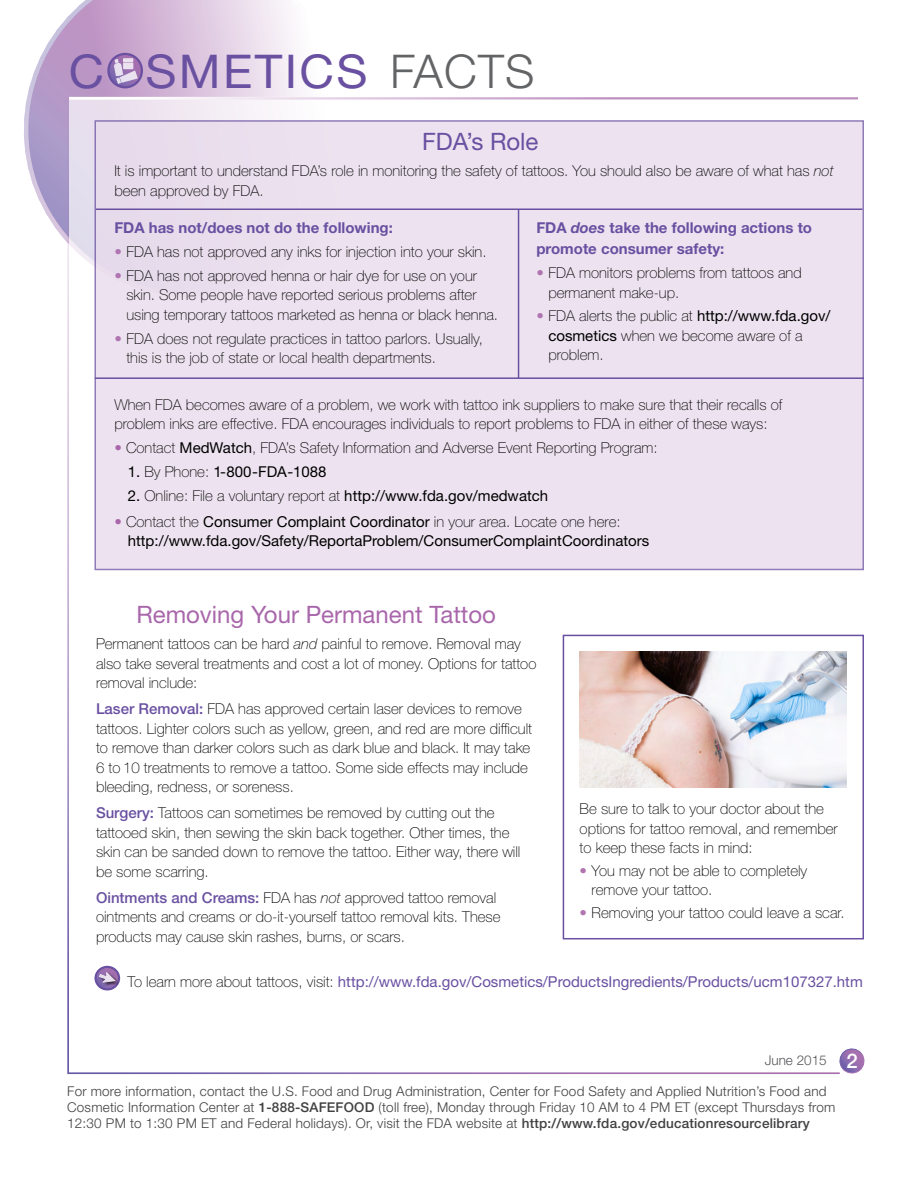
<style>
.page{position:relative;width:918px;height:1188px;background:#fff}
.page>*{position:absolute;margin:0;border:0;box-sizing:border-box;transform-origin:0 0}
.t1{font:46.5px "Helvetica Neue LT Std";letter-spacing:.05em;color:#6950a1;scale:1.05 1}
.t2{font:24px "Helvetica Neue LT Std";color:#a967ab}
.t3{font:24px "Helvetica Neue LT Std";color:#6950a1}
.t4{font:500 20.25px "Helvetica Neue LT Std";color:#fff}
.t5{font:100 15px/19.5px "Helvetica Neue LT Std";color:#000}
.t6{font:15px/19.5px "Helvetica Neue LT Std";color:#000}
.t7{font:15px "Helvetica Neue LT Std";color:#6950a1}
.t8{font:700 15px/21px "Helvetica Neue LT Std";color:#6950a1}
.t9{font:300 13.5px/16.2px "Helvetica Neue LT Std";letter-spacing:.015em;color:#414042}
.t10{font:300 13.5px "Helvetica Neue LT Std";color:#58595b}
.s1{font-weight:300;color:#636466}
.s2{font-style:italic}
.s3{color:#b074b1}
.s4{font-weight:400}
.s5{color:#a967ab}
.s6{font-weight:100}
.s7{font-weight:100;color:#a967ab}
.s8{font-weight:500;color:#6950a1}
.s9{font-weight:100;color:#000}
.s10{font-weight:500}
</style>
<div class="page">
<svg style="left:839px;top:1048px;width:26px;height:26px"></svg>
<hr style="left:68px;top:1072px;width:772px;height:2px;background:#fff">
<svg style="left:24px;top:0;width:279px;height:242px"></svg>
<svg style="left:69px;top:100px;width:234px;height:166px;fill:#e9dfee"></svg>
<hr style="left:67px;top:99px;width:2px;height:975px;background:#fff">
<hr style="left:68px;top:97px;width:790px;height:2px;background:#bd8ec0">
<hr style="left:69px;top:97px;width:538px;height:3px;background:#fff">
<svg style="left:108px;top:54px;width:34px;height:33px"></svg>
<div style="left:107px;top:53px;width:36px;height:35px;border:2px solid #6950a1;border-radius:50%"></div>
<svg style="left:114px;top:58px;width:24px;height:26px"></svg>
<div style="left:94px;top:120px;width:770px;height:450px;background:#ede3f0;border:2px solid #6950a1"></div>
<img style="left:580px;top:652px;width:266px;height:135px">
<hr style="left:96px;top:208px;width:766px;height:2px;background:#6950a1">
<hr style="left:518px;top:209px;width:1px;height:170px;background:#6950a1">
<hr style="left:95px;top:377px;width:769px;height:2px;background:#6950a1">
<div style="left:563px;top:635px;width:301px;height:304px;border:2px solid #6950a1"></div>
<div style="left:94px;top:966px;width:26px;height:24px;border:2px solid #6950a1;border-radius:50%"></div>
<svg style="left:96px;top:967px;width:23px;height:22px"></svg>
<h1 class="t1" style="left:69px;top:44px;width:445px">C SMETICS <span class="s1">FACTS</span></h1>
<h3 class="t3" style="left:422px;top:127px;width:118px">FDA’s Role</h3>
<p class="t5" style="left:114px;top:161px;width:721px">It is important to understand FDA’s role in monitoring the safety of tattoos. You should also be aware of what has <span class="s2">not </span>been approved by FDA.</p>
<p class="t8" style="left:114px;top:217px;width:280px">FDA has not/does not do the following:</p>
<p class="t5" style="left:114px;top:242px;width:374px"><span class="s3">•</span> FDA has not approved any inks for injection into your skin.</p>
<p class="t5" style="left:126px;top:266px;width:373px;text-indent:-12px"><span class="s3">•</span> FDA has not approved henna or hair dye for use on your skin. Some people have reported serious problems after using temporary tattoos marketed as henna or black henna.</p>
<p class="t5" style="left:126px;top:329px;width:358px;text-indent:-12px"><span class="s3">•</span> FDA does not regulate practices in tattoo parlors. Usually, this is the job of state or local health departments.</p>
<p class="t8" style="left:536px;top:217px;width:277px">FDA <span class="s2">does</span> take the following actions to promote consumer safety:</p>
<p class="t5" style="left:548px;top:263px;width:255px;text-indent:-12px"><span class="s3">•</span> FDA monitors problems from tattoos and permanent make-up.</p>
<p class="t5" style="left:548px;top:306px;width:284px;text-indent:-12px"><span class="s3">•</span> FDA alerts the public at <span class="s4">http://www.fda.gov/ cosmetics</span> when we become aware of a problem.</p>
<p class="t5" style="left:114px;top:395px;width:670px">When FDA becomes aware of a problem, we work with tattoo ink suppliers to make sure that their recalls of problem inks are effective. FDA encourages individuals to report problems to FDA in either of these ways:</p>
<p class="t5" style="left:114px;top:438px;width:545px"><span class="s5">•</span> Contact <span class="s4">MedWatch</span>, FDA’s Safety Information and Adverse Event Reporting Program:</p>
<p class="t6" style="left:145px;top:462px;width:183px"><span class="s6">By Phone:</span> 1-800-FDA-1088</p>
<p class="t6" style="left:128px;top:485px;width:422px">2. <span class="s6">Online: File a voluntary report at</span> http://www.fda.gov/medwatch</p>
<p class="t6" style="left:128px;top:512px;width:523px;text-indent:-14px"><span class="s7">•</span> <span class="s6">Contact the</span> Consumer Complaint Coordinator <span class="s6">in your area. Locate one here: </span>http://www.fda.gov/Safety/ReportaProblem/ConsumerComplaintCoordinators</p>
<h3 class="t2" style="left:136px;top:600px;width:361px">Removing Your Permanent Tattoo</h3>
<p class="t5" style="left:96px;top:634px;width:442px">Permanent tattoos can be hard <span class="s2">and</span> painful to remove. Removal may also take several treatments and cost a lot of money. Options for tattoo removal include:</p>
<p class="t5" style="left:96px;top:699px;width:438px"><span class="s8">Laser Removal:</span> FDA has approved certain laser devices to remove tattoos. Lighter colors such as yellow, green, and red are more difficult to remove than darker colors such as dark blue and black. It may take 6 to 10 treatments to remove a tattoo. Some side effects may include bleeding, redness, or soreness.</p>
<p class="t5" style="left:96px;top:803px;width:426px"><span class="s8">Surgery:</span> Tattoos can sometimes be removed by cutting out the tattooed skin, then sewing the skin back together. Other times, the skin can be sanded down to remove the tattoo. Either way, there will be some scarring.</p>
<p class="t5" style="left:96px;top:887px;width:406px"><span class="s8">Ointments and Creams:</span> FDA has <span class="s2">not</span> approved tattoo removal ointments and creams or do-it-yourself tattoo removal kits. These products may cause skin rashes, burns, or scars.</p>
<p class="t5" style="left:580px;top:799px;width:260px">Be sure to talk to your doctor about the options for tattoo removal, and remember to keep these facts in mind:</p>
<p class="t5" style="left:592px;top:861px;width:217px;text-indent:-12px"><span class="s3">•</span> You may not be able to completely remove your tattoo.</p>
<p class="t5" style="left:580px;top:903px;width:267px"><span class="s3">•</span> Removing your tattoo could leave a scar.</p>
<p class="t7" style="left:128px;top:973px;width:737px"><span class="s9">To learn more about tattoos, visit:</span> http://www.fda.gov/Cosmetics/ProductsIngredients/Products/ucm107327.htm</p>
<p class="t10" style="left:765px;top:1052px;width:64px">June 2015</p>
<p class="t9" style="left:67px;top:1083px;width:770px">For more information, contact the U.S. Food and Drug Administration, Center for Food Safety and Applied Nutrition’s Food and<br>Cosmetic Information Center at <span class="s10">1-888-SAFEFOOD</span> (toll free), Monday through Friday 10 AM to 4 PM ET (except Thursdays from<br>12:30 PM to 1:30 PM ET and Federal holidays). Or, visit the FDA website at <span class="s10">http://www.fda.gov/educationresourcelibrary</span></p>
<h3 class="t4" style="left:847px;top:1049px;width:13px">2</h3>
</div>
